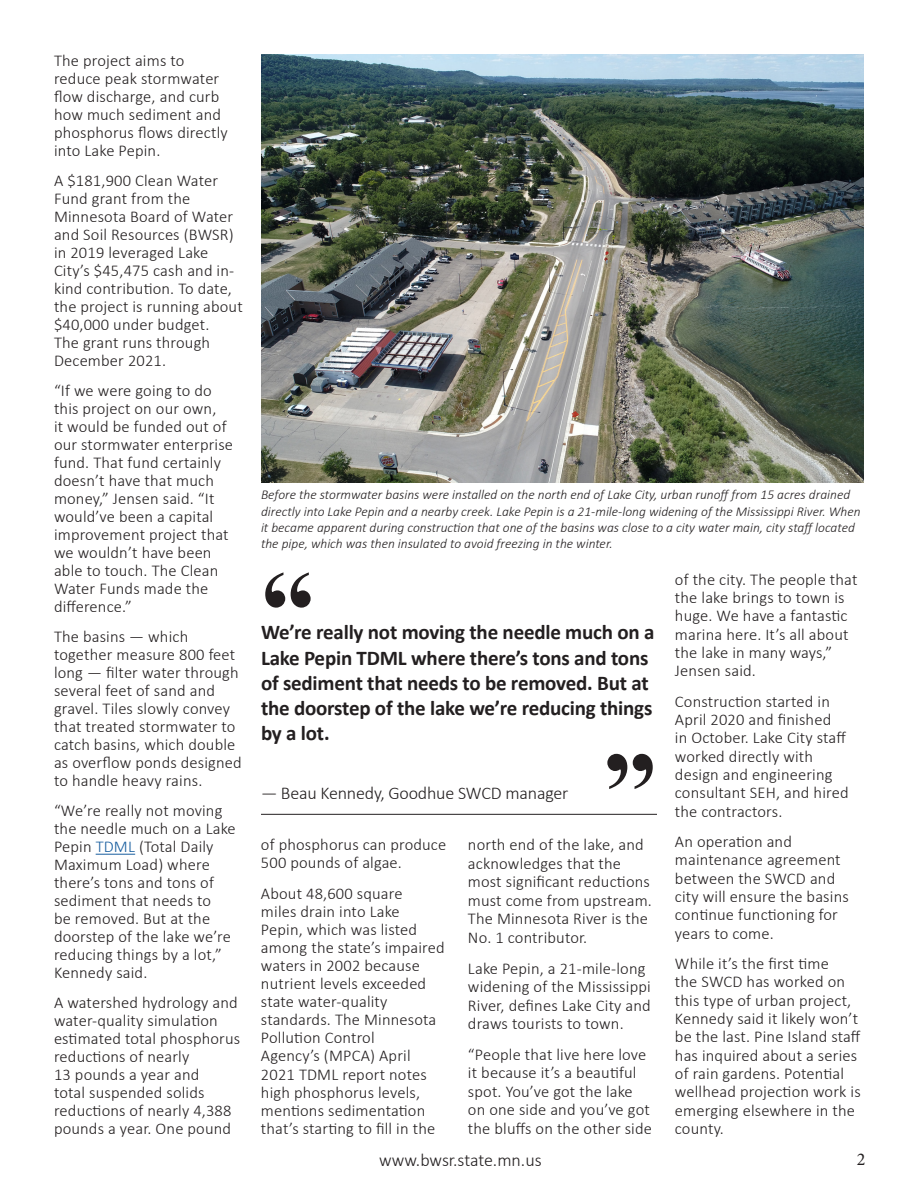
<style>
.page{position:relative;width:918px;height:1188px;background:#fff}
.page>*{position:absolute;margin:0;border:0;box-sizing:border-box;transform-origin:0 0}
.t1{font:700 108px "Times New Roman";color:#231f20}
.t2{font:700 21px/25.2px "Calibri";letter-spacing:-.01em;color:#231f20}
.t3{font:300 18px "Calibri";letter-spacing:-.01em;color:#231f20}
.t4{font:18px "Minion Pro";color:#231f20}
.t5{font:300 16.5px/18px "Calibri";letter-spacing:.01em;color:#231f20}
.t6{font:italic 300 13.5px/16.2px "Calibri";color:#231f20}
.s1{color:#175d9e}
</style>
<div class="page">
<hr style="left:96px;top:854px;width:39px;height:1px;background:#175d9e">
<img style="left:261px;top:54px;width:603px;height:429px">
<hr style="left:261px;top:814px;width:396px;height:1px;background:#231f20">
<p class="t5" style="left:54px;top:52px;width:175px">The project aims to reduce peak stormwater flow discharge, and curb how much sediment and phosphorus flows directly into Lake Pepin.</p>
<p class="t5" style="left:54px;top:172px;width:190px">A $181,900 Clean Water<br>Fund grant from the<br>Minnesota Board of Water and Soil Resources (BWSR) in 2019 leveraged Lake<br>City’s $45,475 cash and in&shy;kind contribution. To date, the project is running about $40,000 under budget.<br>The grant runs through<br>December 2021.</p>
<p class="t5" style="left:54px;top:382px;width:181px">“If we were going to do this project on our own,<br>it would be funded out of our stormwater enterprise fund. That fund certainly doesn’t have that much money,” Jensen said. “It would’ve been a capital improvement project that we wouldn’t have been able to touch. The Clean<br>Water Funds made the difference.”</p>
<p class="t5" style="left:54px;top:627px;width:189px">The basins — which together measure 800 feet long — filter water through several feet of sand and gravel. Tiles slowly convey that treated stormwater to catch basins, which double as overflow ponds designed to handle heavy rains.</p>
<p class="t5" style="left:54px;top:801px;width:183px">“We’re really not moving the needle much on a Lake<br>Pepin <span class="s1">TDML</span> (Total Daily<br>Maximum Load) where there’s tons and tons of sediment that needs to<br>be removed. But at the doorstep of the lake we’re reducing things by a lot,”<br>Kennedy said.</p>
<p class="t5" style="left:54px;top:993px;width:188px">A watershed hydrology and water-quality simulation estimated total phosphorus reductions of nearly<br>13 pounds a year and<br>total suspended solids reductions of nearly 4,388 pounds a year. One pound</p>
<p class="t6" style="left:261px;top:487px;width:601px">Before the stormwater basins were installed on the north end of Lake City, urban runoff from 15 acres drained directly into Lake Pepin and a nearby creek. Lake Pepin is a 21-mile-long widening of the Mississippi River. When it became apparent during construction that one of the basins was close to a city water main, city staff located the pipe, which was then insulated to avoid freezing in the winter.</p>
<p class="t1" style="left:261px;top:531px;width:55px">“</p>
<p class="t2" style="left:261px;top:620px;width:395px">We’re really not moving the needle much on a Lake Pepin TDML where there’s tons and tons of sediment that needs to be removed. But at the doorstep of the lake we’re reducing things by a lot.</p>
<p class="t1" style="left:603px;top:713px;width:55px">”</p>
<p class="t3" style="left:261px;top:782px;width:309px">— Beau Kennedy, Goodhue SWCD manager</p>
<p class="t5" style="left:675px;top:570px;width:184px">of the city. The people that the lake brings to town is huge. We have a fantastic marina here. It’s all about the lake in many ways,”<br>Jensen said.</p>
<p class="t5" style="left:675px;top:692px;width:175px">Construction started in<br>April 2020 and finished<br>in October. Lake City staff worked directly with design and engineering consultant SEH, and hired the contractors.</p>
<p class="t5" style="left:675px;top:832px;width:175px">An operation and maintenance agreement between the SWCD and city will ensure the basins continue functioning for years to come.</p>
<p class="t5" style="left:675px;top:954px;width:187px">While it’s the first time<br>the SWCD has worked on this type of urban project,<br>Kennedy said it likely won’t be the last. Pine Island staff has inquired about a series of rain gardens. Potential wellhead projection work is emerging elsewhere in the county.</p>
<p class="t5" style="left:468px;top:835px;width:185px;line-height:18.6px">north end of the lake, and acknowledges that the most significant reductions must come from upstream.<br>The Minnesota River is the<br>No. 1 contributor.</p>
<p class="t5" style="left:468px;top:959px;width:184px;line-height:18.6px">Lake Pepin, a 21-mile-long widening of the Mississippi<br>River, defines Lake City and draws tourists to town.</p>
<p class="t5" style="left:468px;top:1045px;width:186px;line-height:18.6px">“People that live here love it because it’s a beautiful spot. You’ve got the lake on one side and you’ve got the bluffs on the other side</p>
<p class="t5" style="left:261px;top:836px;width:187px">of phosphorus can produce<br>500 pounds of algae.</p>
<p class="t5" style="left:261px;top:884px;width:185px">About 48,600 square<br>miles drain into Lake<br>Pepin, which was listed among the state’s impaired waters in 2002 because nutrient levels exceeded state water-quality standards. The Minnesota<br>Pollution Control<br>Agency’s (MPCA) April<br>2021 TDML report notes high phosphorus levels, mentions sedimentation that’s starting to fill in the</p>
<p class="t3" style="left:379px;top:1149px;width:164px">www.bwsr.state.mn.us</p>
<p class="t4" style="left:857px;top:1147px;width:10px">2</p>
</div>
